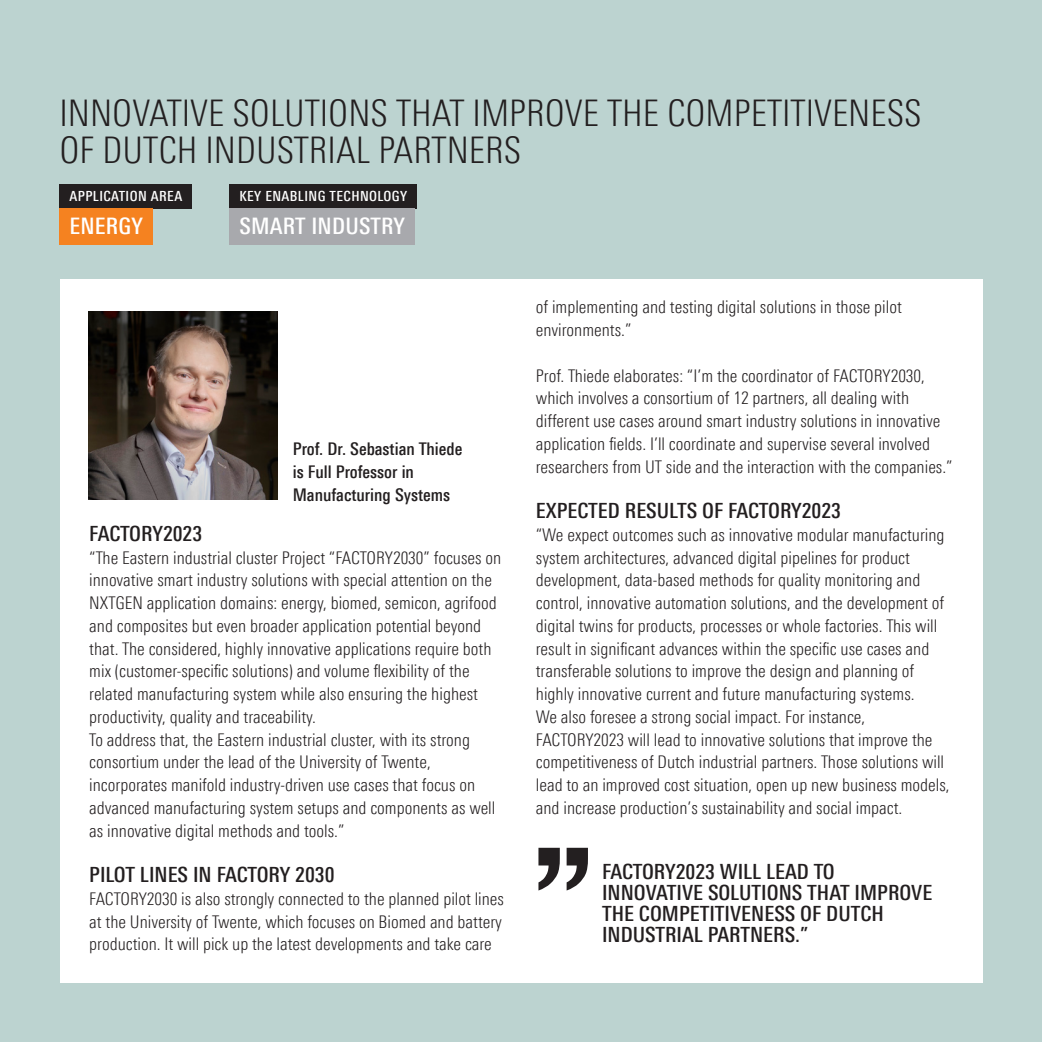
<style>
.page{position:relative;width:1042px;height:1042px;background:#bcd3d0}
.page>*{position:absolute;margin:0;border:0;box-sizing:border-box;transform-origin:0 0}
.Kop_1{font:300 36.75px "Linotype Univers 320 Cn";color:#231f20}
.Kop_2_bg_grijs{font:500 22.75px "Linotype Univers 520 Cn";letter-spacing:.01em;color:#fff}
.Kop_2_bg_oranje{font:500 22.75px "Linotype Univers 520 Cn";letter-spacing:.01em;color:#fff}
.Kop_2{font:500 21px/21px "Linotype Univers 520 Cn";color:#231f20}
.Kop_3{font:500 21px "Linotype Univers 520 Cn";color:#231f20}
.Body{font:300 17.5px/22.8px "Linotype Univers 320 Cn";color:#231f20}
.Body-2{font:500 17.5px "Linotype Univers 520 Cn";color:#231f20}
.Kop_2_bg_oranje_kopi{font:500 14px "Linotype Univers 520 Cn";letter-spacing:.03em;color:#fff}
</style>
<div class="page">
<div style="left:60px;top:279px;width:922px;height:703px;background:#fff"></div>
<div style="left:60px;top:184px;width:132px;height:24px;background:#231f20"></div>
<div style="left:60px;top:208px;width:93px;height:36px;background:#f58220"></div>
<div style="left:229px;top:184px;width:188px;height:24px;background:#231f20"></div>
<div style="left:229px;top:208px;width:186px;height:36px;background:#a8a9ad"></div>
<svg style="left:538px;top:848px;width:50px;height:42px"></svg>
<img style="left:89px;top:311px;width:188px;height:189px">
<p class="Kop_1" style="left:60px;top:92px;width:863px">INNOVATIVE SOLUTIONS THAT IMPROVE THE COMPETITIVENESS</p>
<p class="Kop_1" style="left:60px;top:128px;width:463px">OF DUTCH INDUSTRIAL PARTNERS</p>
<p class="Kop_2_bg_oranje_kopi" style="left:69px;top:188px;width:114px">APPLICATION AREA</p>
<p class="Kop_2_bg_oranje" style="left:69px;top:213px;width:75px">ENERGY</p>
<p class="Kop_2_bg_oranje_kopi" style="left:239px;top:188px;width:169px">KEY ENABLING TECHNOLOGY</p>
<p class="Kop_2_bg_grijs" style="left:239px;top:213px;width:167px">SMART INDUSTRY</p>
<p class="Body-2" style="left:293px;top:439px;width:171px">Prof. Dr. Sebastian Thiede</p>
<p class="Body-2" style="left:293px;top:461px;width:123px">is Full Professor in</p>
<p class="Body-2" style="left:293px;top:484px;width:159px">Manufacturing Systems</p>
<p class="Kop_3" style="left:89px;top:521px;width:114px">FACTORY2023</p>
<p class="Body" style="left:89px;top:546px;width:413px">“The Eastern industrial cluster Project “FACTORY2030” focuses on innovative smart industry solutions with special attention on the NXTGEN application domains: energy, biomed, semicon, agrifood and composites but even broader application potential beyond that. The considered, highly innovative applications require both mix (customer-specific solutions) and volume flexibility of the related manufacturing system while also ensuring the highest productivity, quality and traceability.<br>To address that, the Eastern industrial cluster, with its strong consortium under the lead of the University of Twente, incorporates manifold industry-driven use cases that focus on advanced manufacturing system setups and components as well as innovative digital methods and tools.”</p>
<p class="Kop_3" style="left:89px;top:862px;width:247px">PILOT LINES IN FACTORY 2030</p>
<p class="Body" style="left:89px;top:887px;width:416px;text-align:justify">FACTORY2030 is also strongly connected to the planned pilot lines at the University of Twente, which focuses on Biomed and battery production. It will pick up the latest developments and take care</p>
<p class="Body" style="left:536px;top:296px;width:367px">of implementing and testing digital solutions in those pilot environments.”</p>
<p class="Body" style="left:536px;top:364px;width:418px">Prof. Thiede elaborates: “I’m the coordinator of FACTORY2030, which involves a consortium of 12 partners, all dealing with different use cases around smart industry solutions in innovative application fields. I’ll coordinate and supervise several involved researchers from UT side and the interaction with the companies.”</p>
<p class="Kop_3" style="left:536px;top:498px;width:307px">EXPECTED RESULTS OF FACTORY2023</p>
<p class="Body" style="left:536px;top:523px;width:415px">“We expect outcomes such as innovative modular manufacturing system architectures, advanced digital pipelines for product development, data-based methods for quality monitoring and control, innovative automation solutions, and the development of digital twins for products, processes or whole factories. This will result in significant advances within the specific use cases and transferable solutions to improve the design and planning of highly innovative current and future manufacturing systems.<br>We also foresee a strong social impact. For instance, FACTORY2023 will lead to innovative solutions that improve the competitiveness of Dutch industrial partners. Those solutions will lead to an improved cost situation, open up new business models, and increase production’s sustainability and social impact.</p>
<p class="Kop_2" style="left:602px;top:861px;width:234px">FACTORY2023 WILL LEAD TO</p>
<p class="Kop_2" style="left:602px;top:882px;width:332px">INNOVATIVE SOLUTIONS THAT IMPROVE<br>THE COMPETITIVENESS OF DUTCH<br>INDUSTRIAL PARTNERS.”</p>
</div>
